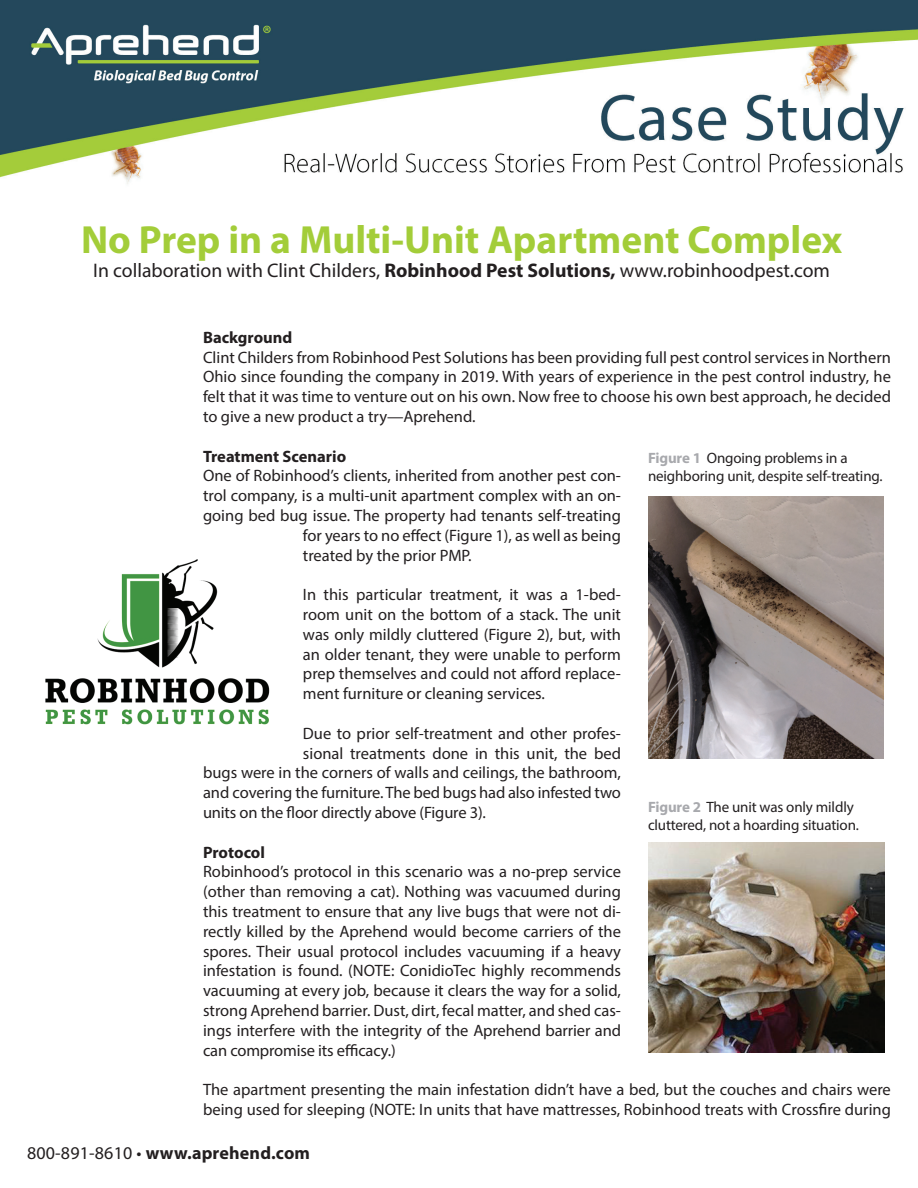
<style>
.page{position:relative;width:918px;height:1188px;background:#fff}
.page>*{position:absolute;margin:0;border:0;box-sizing:border-box;transform-origin:0 0}
.t1{font:700 39.45px "Myriad Pro";color:#a3cd39}
.t2{font:19.65px "Myriad Pro";color:#231f20}
.t3{font:700 18px "Myriad Pro";letter-spacing:.01em;color:#231f20}
.t4{font:16.5px/19.8px "Myriad Pro";color:#231f20;text-align:justify}
.t5{font:700 16.5px "Myriad Pro";color:#231f20}
.t6{font:15px/18px "Myriad Pro";letter-spacing:-.01em;color:#231f20}
.s1{font-weight:700}
.s2{font-weight:700;color:#a8a9ad}
.s3{font-weight:400}
</style>
<div class="page">
<img style="left:0;top:0;width:918px;height:184px">
<img style="left:45px;top:559px;width:225px;height:166px">
<img style="left:648px;top:496px;width:235px;height:263px">
<img style="left:648px;top:842px;width:236px;height:211px">
<h1 class="t1" style="left:81px;top:214px;width:763px">No Prep in a Multi-Unit Apartment Complex</h1>
<p class="t2" style="left:93px;top:258px;width:738px">In collaboration with Clint Childers, <span class="s1">Robinhood Pest Solutions,</span> www.robinhoodpest.com</p>
<p class="t5" style="left:203px;top:327px;width:91px">Background</p>
<p class="t4" style="left:203px;top:347px;width:690px">Clint Childers from Robinhood Pest Solutions has been providing full pest control services in Northern Ohio since founding the company in 2019. With years of experience in the pest control industry, he felt that it was time to venture out on his own. Now free to choose his own best approach, he decided to give a new product a try—Aprehend.</p>
<p class="t5" style="left:203px;top:445px;width:145px">Treatment Scenario</p>
<p class="t4" style="left:203px;top:466px;width:419px">One of Robinhood’s clients, inherited from another pest con-</p>
<p class="t4" style="left:203px;top:486px;width:420px">trol company, is a multi-unit apartment complex with an on-</p>
<p class="t4" style="left:203px;top:505px;width:419px">going bed bug issue. The property had tenants self-treating</p>
<p class="t4" style="left:303px;top:525px;width:320px">for years to no effect (Figure 1), as well as being</p>
<p class="t4" style="left:303px;top:545px;width:170px">treated by the prior PMP.</p>
<p class="t4" style="left:303px;top:585px;width:320px">In this particular treatment, it was a 1-bed&shy;room unit on the bottom of a stack. The unit was only mildly cluttered (Figure 2), but, with an older tenant, they were unable to perform prep themselves and could not afford replace&shy;ment furniture or cleaning services.</p>
<p class="t4" style="left:303px;top:723px;width:320px">Due to prior self-treatment and other profes-</p>
<p class="t4" style="left:303px;top:743px;width:320px">sional treatments done in this unit, the bed</p>
<p class="t4" style="left:203px;top:763px;width:419px">bugs were in the corners of walls and ceilings, the bathroom,</p>
<p class="t4" style="left:203px;top:783px;width:419px">and covering the furniture. The bed bugs had also infested two</p>
<p class="t4" style="left:203px;top:802px;width:284px">units on the floor directly above (Figure 3).</p>
<p class="t5" style="left:203px;top:841px;width:63px">Protocol</p>
<p class="t4" style="left:203px;top:862px;width:419px">Robinhood’s protocol in this scenario was a no-prep service (other than removing a cat). Nothing was vacuumed during this treatment to ensure that any live bugs that were not di&shy;rectly killed by the Aprehend would become carriers of the spores. Their usual protocol includes vacuuming if a heavy infestation is found. (NOTE: ConidioTec highly recommends vacuuming at every job, because it clears the way for a solid, strong Aprehend barrier. Dust, dirt, fecal matter, and shed cas&shy;ings interfere with the integrity of the Aprehend barrier and can compromise its efficacy.)</p>
<p class="t4" style="left:203px;top:1080px;width:689px">The apartment presenting the main infestation didn’t have a bed, but the couches and chairs were being used for sleeping (NOTE: In units that have mattresses, Robinhood treats with Crossfire during</p>
<p class="t6" style="left:648px;top:448px;width:236px"><span class="s2">Figure 1</span> Ongoing problems in a neighboring unit, despite self-treating.</p>
<p class="t6" style="left:648px;top:798px;width:213px"><span class="s2">Figure 2</span> The unit was only mildly cluttered, not a hoarding situation.</p>
<p class="t3" style="left:27px;top:1142px;width:285px"><span class="s3">800-891-8610 •</span> www.aprehend.com</p>
</div>
